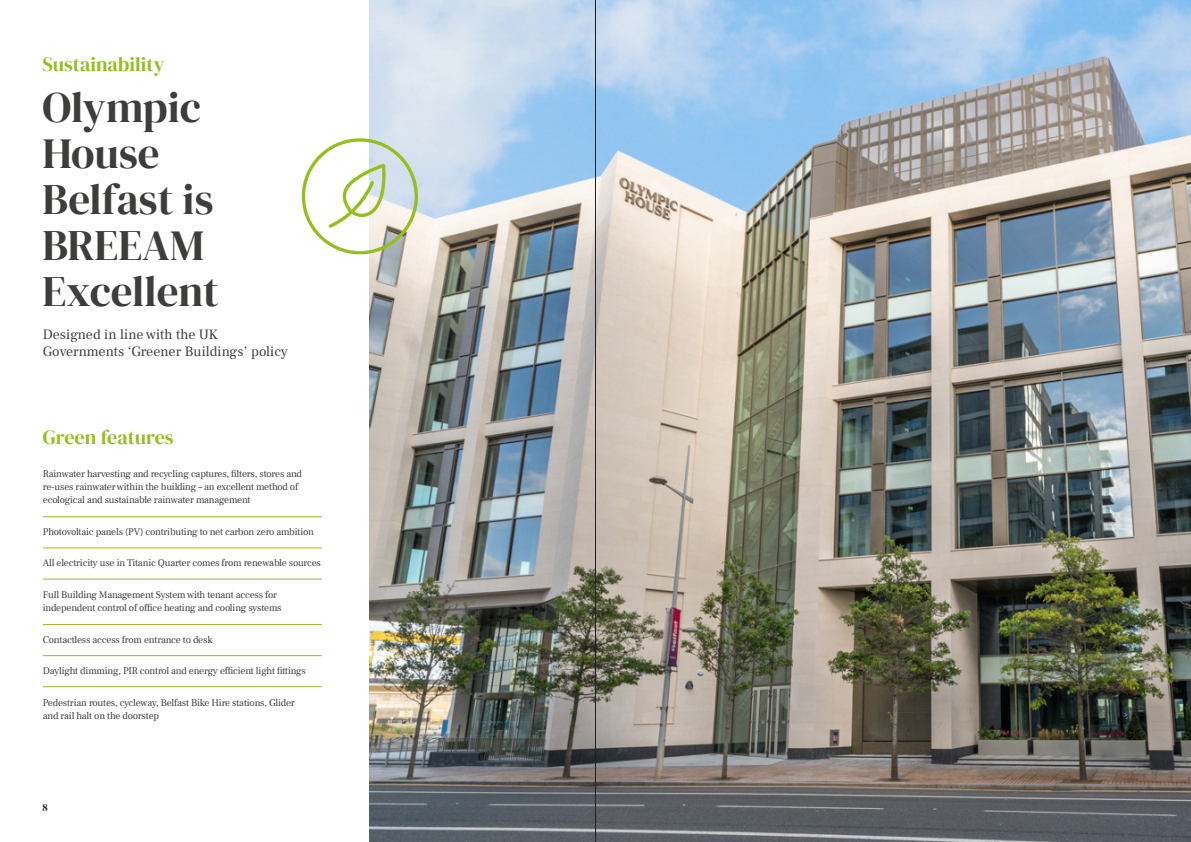
<style>
.page{position:relative;width:1191px;height:842px;background:#fff}
.page>*{position:absolute;margin:0;border:0;box-sizing:border-box;transform-origin:0 0}
.t1{font:43px/46px "DM Serif Display";color:#3d3d3b}
.t2{font:20px "DM Serif Display";color:#94bf1f}
.t3{font:14px/16.8px "Frank Ruhl Libre";letter-spacing:.005em;color:#3d3d3b}
.t4{font:10px/13px "Frank Ruhl Libre";letter-spacing:-.02em;color:#3d3d3b}
.t5{font:10px "Ivar Nostalgi Large";color:#231f20}
</style>
<div class="page">
<img style="left:369px;top:0;width:822px;height:842px">
<svg style="left:302px;top:138px;width:116px;height:116px"></svg>
<hr style="left:43px;top:516px;width:279px;height:1px;background:#94bf1f">
<hr style="left:43px;top:547px;width:279px;height:1px;background:#94bf1f">
<hr style="left:43px;top:579px;width:279px;height:1px;background:#94bf1f">
<hr style="left:43px;top:624px;width:279px;height:1px;background:#94bf1f">
<hr style="left:43px;top:655px;width:279px;height:1px;background:#94bf1f">
<hr style="left:43px;top:686px;width:279px;height:1px;background:#94bf1f">
<hr style="left:595px;top:0;width:1px;height:842px;background:#231f20">
<h2 class="t2" style="left:43px;top:52px;width:123px">Sustainability</h2>
<h1 class="t1" style="left:43px;top:85px;width:178px">Olympic<br>House<br>Belfast is<br>BREEAM<br>Excellent</h1>
<h3 class="t3" style="left:43px;top:326px;width:247px">Designed in line with the UK<br>Governments ‘Greener Buildings’ policy</h3>
<h2 class="t2" style="left:43px;top:426px;width:132px">Green features</h2>
<p class="t4" style="left:43px;top:467px;width:261px">Rainwater harvesting and recycling captures, filters, stores and re-uses rainwater within the building – an excellent method of ecological and sustainable rainwater management</p>
<p class="t4" style="left:43px;top:525px;width:273px">Photovoltaic panels (PV) contributing to net carbon zero ambition</p>
<p class="t4" style="left:43px;top:557px;width:280px">All electricity use in Titanic Quarter comes from renewable sources</p>
<p class="t4" style="left:43px;top:588px;width:240px">Full Building Management System with tenant access for independent control of office heating and cooling systems</p>
<p class="t4" style="left:43px;top:633px;width:171px">Contactless access from entrance to desk</p>
<p class="t4" style="left:43px;top:665px;width:265px">Daylight dimming, PIR control and energy efficient light fittings</p>
<p class="t4" style="left:43px;top:696px;width:253px">Pedestrian routes, cycleway, Belfast Bike Hire stations, Glider and rail halt on the doorstep</p>
<p class="t5" style="left:43px;top:802px;width:7px">8</p>
</div>
